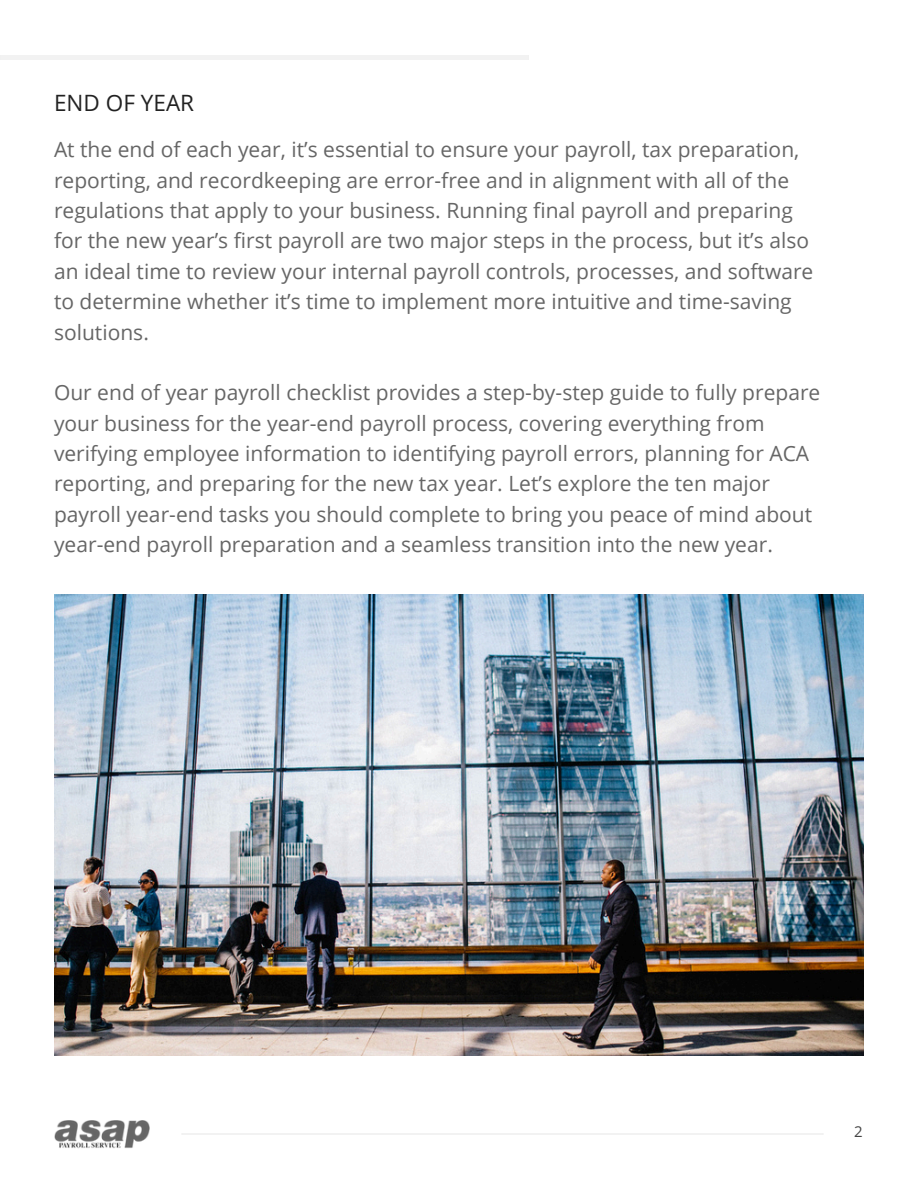
<style>
.page{position:relative;width:918px;height:1188px;background:#fff}
.page>*{position:absolute;margin:0;border:0;box-sizing:border-box;transform-origin:0 0}
.t1{font:22.5px "Open Sans";color:#222}
.t2{font:21px/30.3px "Open Sans";color:#666}
.t3{font:15px "Open Sans";color:#444}
</style>
<div class="page">
<img style="left:54px;top:1120px;width:96px;height:28px">
<img style="left:54px;top:594px;width:810px;height:461px">
<p class="t1" style="left:54px;top:87px;width:142px">END OF YEAR</p>
<p class="t2" style="left:54px;top:134px;width:761px">At the end of each year, it’s essential to ensure your payroll, tax preparation, reporting, and recordkeeping are error-free and in alignment with all of the regulations that apply to your business. Running final payroll and preparing for the new year’s first payroll are two major steps in the process, but it’s also an ideal time to review your internal payroll controls, processes, and software to determine whether it’s time to implement more intuitive and time-saving solutions.</p>
<p class="t2" style="left:54px;top:377px;width:768px">Our end of year payroll checklist provides a step-by-step guide to fully prepare your business for the year-end payroll process, covering everything from verifying employee information to identifying payroll errors, planning for ACA reporting, and preparing for the new tax year. Let’s explore the ten major payroll year-end tasks you should complete to bring you peace of mind about year-end payroll preparation and a seamless transition into the new year.</p>
<p class="t3" style="left:854px;top:1121px;width:10px">2</p>
</div>
